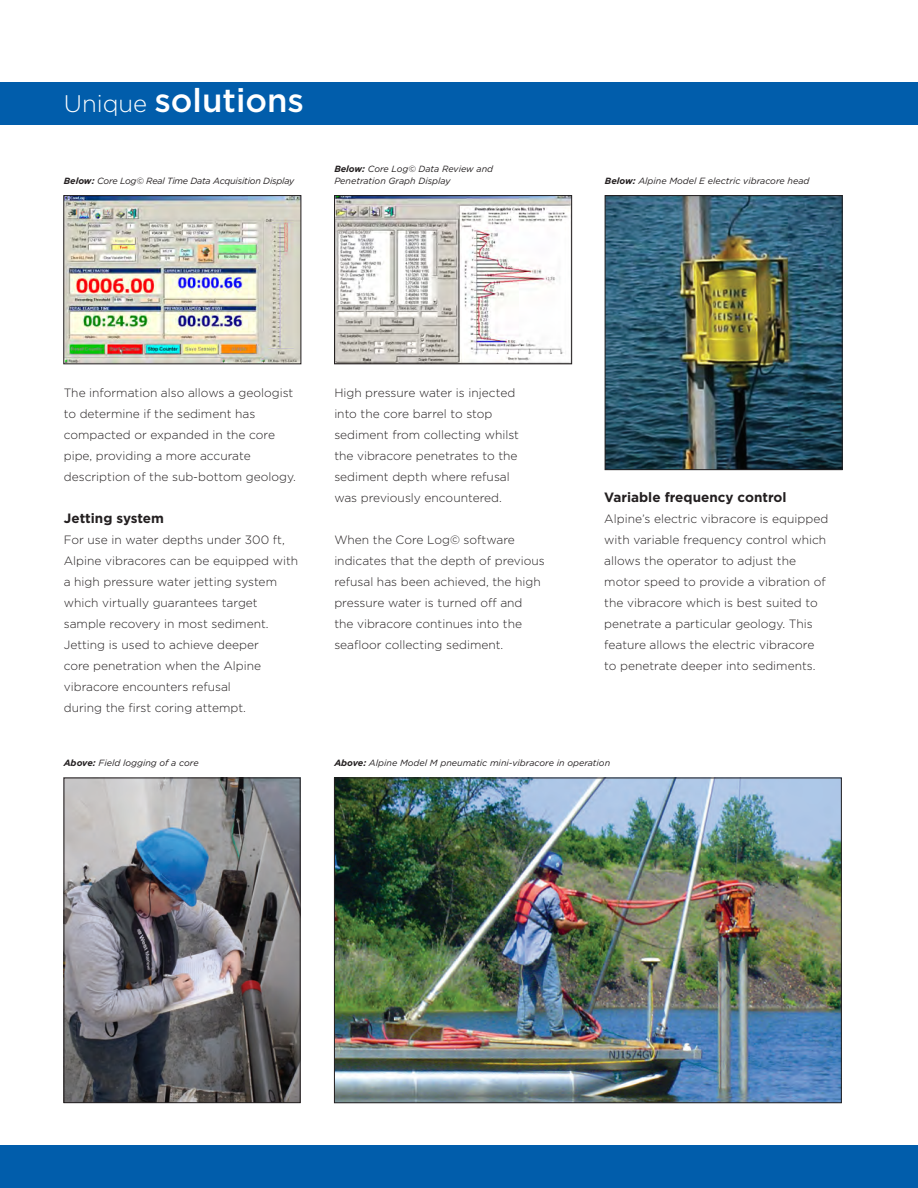
<style>
.page{position:relative;width:918px;height:1188px;background:#fff}
.page>*{position:absolute;margin:0;border:0;box-sizing:border-box;transform-origin:0 0}
.t1{font:500 33px "Gotham HTF";color:#fff}
.t2{font:700 13.5px "Gotham HTF";color:#231f20}
.t3{font:300 12px/21px "Gotham HTF";color:#231f20}
.t4{font:italic 9px/12px "Gotham HTF";color:#231f20}
.t5{font:italic 9px "Gotham HTF";letter-spacing:-.02em;color:#231f20}
.s1{font-weight:300;font-size:24px}
.s2{font-weight:700}
</style>
<div class="page">
<div style="left:0;top:1145px;width:918px;height:43px;background:#015dab"></div>
<div style="left:0;top:82px;width:918px;height:43px;background:#015dab"></div>
<img style="left:336px;top:780px;width:504px;height:321px">
<div style="left:334px;top:778px;width:508px;height:325px;border:1px solid #231f20"></div>
<img style="left:66px;top:780px;width:232px;height:321px">
<div style="left:64px;top:778px;width:236px;height:325px;border:1px solid #231f20"></div>
<img style="left:66px;top:197px;width:233px;height:165px">
<div style="left:64px;top:195px;width:237px;height:169px;border:1px solid #231f20"></div>
<img style="left:336px;top:197px;width:234px;height:165px">
<div style="left:334px;top:195px;width:238px;height:169px;border:1px solid #231f20"></div>
<img style="left:607px;top:197px;width:233px;height:271px">
<div style="left:605px;top:195px;width:237px;height:275px;border:1px solid #231f20"></div>
<h1 class="t1" style="left:64px;top:82px;width:242px"><span class="s1">Unique</span> solutions</h1>
<p class="t5" style="left:64px;top:175px;width:232px"><span class="s2">Below:</span> Core Log© Real Time Data Acquisition Display</p>
<p class="t4" style="left:334px;top:162px;width:160px"><span class="s2">Below:</span> Core Log© Data Review and<br>Penetration Graph Display</p>
<p class="t4" style="left:605px;top:174px;width:206px"><span class="s2">Below:</span> Alpine Model E electric vibracore head</p>
<p class="t3" style="left:64px;top:382px;width:234px">The information also allows a geologist to determine if the sediment has compacted or expanded in the core pipe, providing a more accurate description of the sub-bottom geology.</p>
<p class="t2" style="left:64px;top:511px;width:102px">Jetting system</p>
<p class="t3" style="left:64px;top:529px;width:236px">For use in water depths under 300 ft, Alpine vibracores can be equipped with a high pressure water jetting system which virtually guarantees target sample recovery in most sediment.<br>Jetting is used to achieve deeper<br>core penetration when the Alpine vibracore encounters refusal<br>during the first coring attempt.</p>
<p class="t3" style="left:334px;top:382px;width:186px">High pressure water is injected into the core barrel to stop sediment from collecting whilst the vibracore penetrates to the sediment depth where refusal was previously encountered.</p>
<p class="t3" style="left:334px;top:529px;width:212px">When the Core Log© software indicates that the depth of previous refusal has been achieved, the high pressure water is turned off and<br>the vibracore continues into the seafloor collecting sediment.</p>
<p class="t2" style="left:604px;top:490px;width:184px">Variable frequency control</p>
<p class="t3" style="left:604px;top:508px;width:225px">Alpine’s electric vibracore is equipped with variable frequency control which allows the operator to adjust the motor speed to provide a vibration of the vibracore which is best suited to penetrate a particular geology. This feature allows the electric vibracore to penetrate deeper into sediments.</p>
<p class="t4" style="left:64px;top:757px;width:136px"><span class="s2">Above:</span> Field logging of a core</p>
<p class="t4" style="left:334px;top:757px;width:277px"><span class="s2">Above:</span> Alpine Model M pneumatic mini-vibracore in operation</p>
</div>
